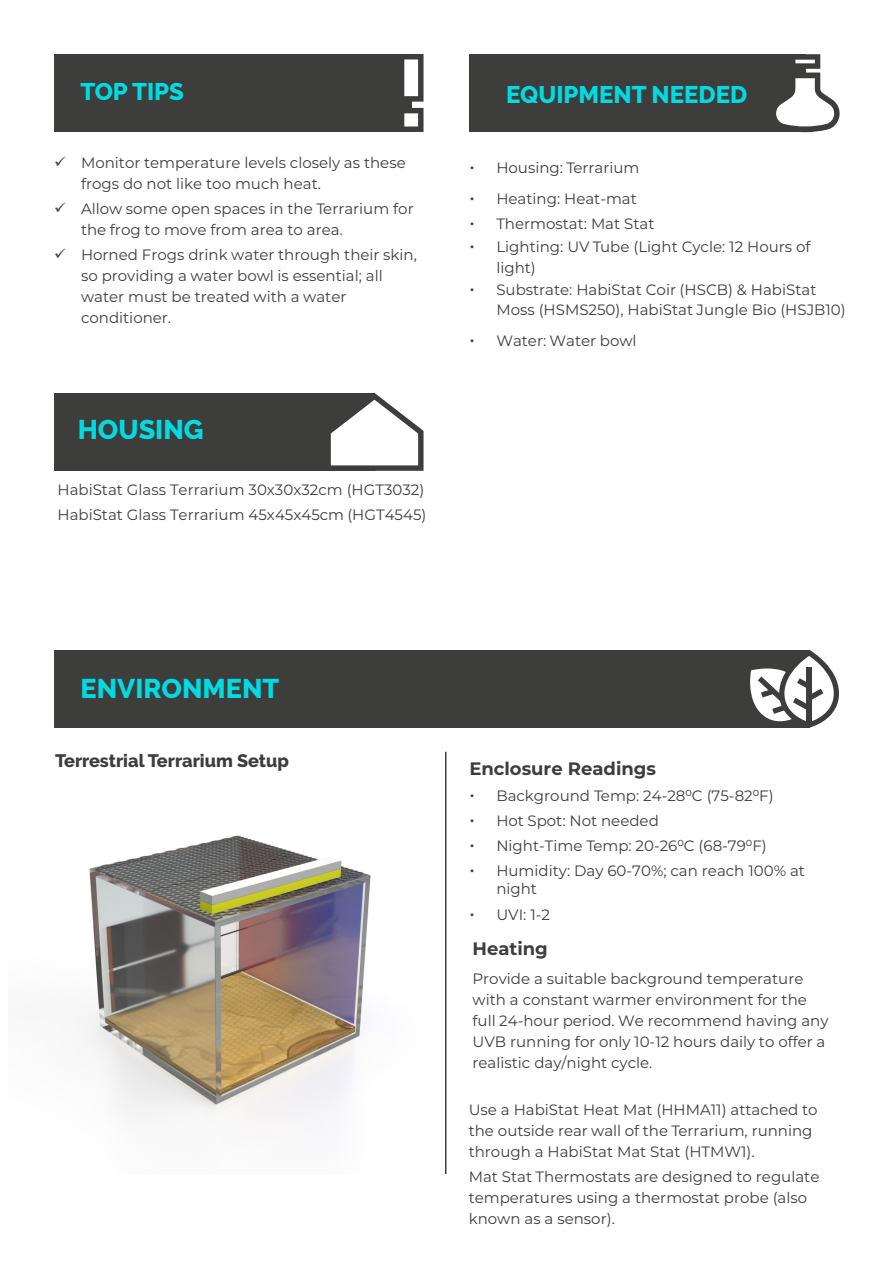
<style>
.page{position:relative;width:893px;height:1263px;background:#fff}
.page>*{position:absolute;margin:0;border:0;box-sizing:border-box;transform-origin:0 0}
.t1{font:800 27px "Raleway";color:#00dbe3}
.t2{font:800 24px "Raleway";color:#00dbe3}
.t3{font:800 18px "Raleway";color:#3d3d3b}
.t4{font:700 18px "Montserrat";color:#3d3d3b}
.t5{font:15px/21px "Montserrat";color:#3d3d3b}
.t6{font:15px/25.5px "Montserrat";color:#3d3d3a}
.s1{font-family:"Raleway";font-weight:500}
</style>
<div class="page">
<img style="left:81px;top:751px;width:366px;height:423px">
<div style="left:32px;top:765px;width:56px;height:58px;background:#fff"></div>
<div style="left:54px;top:54px;width:357px;height:78px;background:#3d3d3b"></div>
<div style="left:469px;top:54px;width:336px;height:78px;background:#3d3d3b"></div>
<div style="left:54px;top:393px;width:320px;height:78px;background:#3d3d3b"></div>
<div style="left:54px;top:650px;width:755px;height:78px;background:#3d3d3b"></div>
<svg style="left:404px;top:54px;width:19px;height:78px"></svg>
<svg style="left:776px;top:54px;width:64px;height:78px"></svg>
<svg style="left:330px;top:393px;width:93px;height:78px"></svg>
<hr style="left:445px;top:752px;width:1px;height:422px;background:#3d3d3b">
<svg style="left:750px;top:650px;width:89px;height:78px"></svg>
<p class="t2" style="left:81px;top:78px;width:105px">TOP TIPS</p>
<p class="t5" style="left:81px;top:151px;width:326px">Monitor temperature levels closely as these frogs do not like too much heat.</p>
<p class="t5" style="left:81px;top:197px;width:334px">Allow some open spaces in the Terrarium for the frog to move from area to area.</p>
<p class="t5" style="left:81px;top:244px;width:337px">Horned Frogs drink water through their skin, so providing a water bowl is essential; all water must be treated with a water conditioner.</p>
<p class="t1" style="left:78px;top:414px;width:127px">HOUSING</p>
<p class="t6" style="left:58px;top:476px;width:370px">HabiStat Glass Terrarium 30x30x32cm (HGT3032)<br>HabiStat Glass Terrarium 45x45x45cm (HGT4545)</p>
<p class="t2" style="left:506px;top:81px;width:243px">EQUIPMENT NEEDED</p>
<p class="t5" style="left:469px;top:157px;width:172px"><span class="s1">•</span> Housing: Terrarium</p>
<p class="t5" style="left:469px;top:188px;width:169px"><span class="s1">•</span> Heating: Heat-mat</p>
<p class="t5" style="left:469px;top:213px;width:187px"><span class="s1">•</span> Thermostat: Mat Stat</p>
<p class="t5" style="left:496px;top:236px;width:316px;text-indent:-27px"><span class="s1">•</span> Lighting: UV Tube (Light Cycle: 12 Hours of light)</p>
<p class="t5" style="left:496px;top:278px;width:351px;text-indent:-27px"><span class="s1">•</span> Substrate: HabiStat Coir (HSCB) &amp; HabiStat<br>Moss (HSMS250), HabiStat Jungle Bio (HSJB10)</p>
<p class="t5" style="left:469px;top:330px;width:169px"><span class="s1">•</span> Water: Water bowl</p>
<p class="t1" style="left:81px;top:673px;width:200px">ENVIRONMENT</p>
<p class="t3" style="left:55px;top:750px;width:235px">Terrestrial Terrarium Setup</p>
<p class="t4" style="left:469px;top:755px;width:188px">Enclosure Readings</p>
<p class="t5" style="left:469px;top:784px;width:306px"><span class="s1">•</span> Background Temp: 24-28⁰C (75-82⁰F)</p>
<p class="t5" style="left:469px;top:809px;width:191px"><span class="s1">•</span> Hot Spot: Not needed</p>
<p class="t5" style="left:469px;top:835px;width:299px"><span class="s1">•</span> Night-Time Temp: 20-26⁰C (68-79⁰F)</p>
<p class="t5" style="left:496px;top:862px;width:310px;line-height:18px;text-indent:-27px"><span class="s1">•</span> Humidity: Day 60-70%; can reach 100% at night</p>
<p class="t5" style="left:469px;top:903px;width:82px"><span class="s1">•</span> UVI: 1-2</p>
<p class="t4" style="left:472px;top:935px;width:77px">Heating</p>
<p class="t5" style="left:472px;top:968px;width:357px">Provide a suitable background temperature with a constant warmer environment for the full 24-hour period. We recommend having any UVB running for only 10-12 hours daily to offer a realistic day/night cycle.</p>
<p class="t5" style="left:469px;top:1099px;width:350px">Use a HabiStat Heat Mat (HHMA11) attached to the outside rear wall of the Terrarium, running through a HabiStat Mat Stat (HTMW1).</p>
<p class="t5" style="left:469px;top:1166px;width:352px">Mat Stat Thermostats are designed to regulate temperatures using a thermostat probe (also known as a sensor).</p>
</div>
